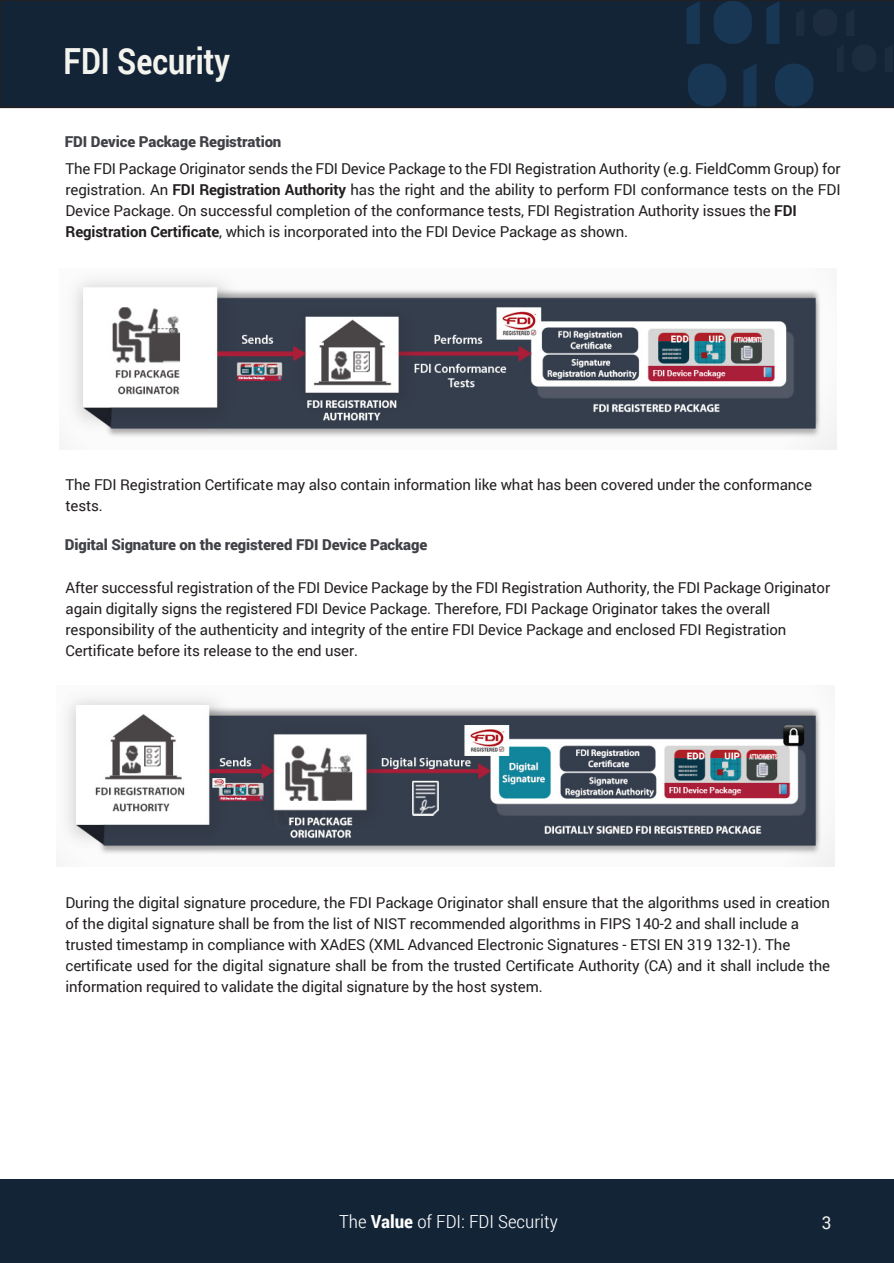
<style>
.page{position:relative;width:894px;height:1263px;background:#fff}
.page>*{position:absolute;margin:0;border:0;box-sizing:border-box;transform-origin:0 0}
.t1{font:700 36px "Roboto";color:#f4f4ef;scale:.84 1}
.t2{font:300 18px "Roboto Condensed";color:#fff;scale:1.08 1}
.t3{font:17.7px "Roboto";color:#f4f4ef}
.t4{font:15px/21px "Roboto";letter-spacing:-.01em;color:#231f20}
.t5{font:900 15px "Roboto";letter-spacing:-.01em;color:#414247}
.s1{font-weight:700}
</style>
<div class="page">
<div style="left:0;top:1180px;width:893px;height:83px;background:#142437"></div>
<div style="left:0;top:0;width:893px;height:108px;background:#142437"></div>
<img style="left:73px;top:279px;width:762px;height:171px">
<img style="left:66px;top:697px;width:768px;height:170px">
<div style="left:687px;top:64px;width:39px;height:43px;background:#173755;border-radius:19px"></div>
<div style="left:774px;top:64px;width:39px;height:43px;background:#173755;border-radius:19px"></div>
<svg style="left:743px;top:64px;width:13px;height:43px"></svg>
<svg style="left:836px;top:44px;width:7px;height:28px"></svg>
<div style="left:851px;top:44px;width:25px;height:28px;background:#1d2c3e;border-radius:12px"></div>
<svg style="left:884px;top:44px;width:8px;height:28px"></svg>
<svg style="left:845px;top:9px;width:9px;height:27px"></svg>
<div style="left:812px;top:9px;width:25px;height:27px;background:#1d2c3e;border-radius:12px"></div>
<svg style="left:795px;top:9px;width:9px;height:27px"></svg>
<svg style="left:766px;top:1px;width:13px;height:43px"></svg>
<div style="left:713px;top:1px;width:38px;height:43px;background:#173755;border-radius:19px"></div>
<svg style="left:686px;top:1px;width:13px;height:43px"></svg>
<h1 class="t1" style="left:64px;top:36px;width:199px">FDI Security</h1>
<p class="t5" style="left:65px;top:131px;width:218px">FDI Device Package Registration</p>
<p class="t4" style="left:65px;top:158px;width:776px">The FDI Package Originator sends the FDI Device Package to the FDI Registration Authority (e.g. FieldComm Group) for registration. An <span class="s1">FDI Registration Authority</span> has the right and the ability to perform FDI conformance tests on the FDI Device Package. On successful completion of the conformance tests, FDI Registration Authority issues the <span class="s1">FDI Registration Certificate</span>, which is incorporated into the FDI Device Package as shown.</p>
<p class="t4" style="left:65px;top:474px;width:747px">The FDI Registration Certificate may also contain information like what has been covered under the conformance tests.</p>
<p class="t5" style="left:65px;top:534px;width:364px">Digital Signature on the registered FDI Device Package</p>
<p class="t4" style="left:65px;top:577px;width:766px">After successful registration of the FDI Device Package by the FDI Registration Authority, the FDI Package Originator again digitally signs the registered FDI Device Package. Therefore, FDI Package Originator takes the overall responsibility of the authenticity and integrity of the entire FDI Device Package and enclosed FDI Registration Certificate before its release to the end user.</p>
<p class="t4" style="left:65px;top:891px;width:766px">During the digital signature procedure, the FDI Package Originator shall ensure that the algorithms used in creation of the digital signature shall be from the list of NIST recommended algorithms in FIPS 140-2 and shall include a trusted timestamp in compliance with XAdES (XML Advanced Electronic Signatures - ETSI EN 319 132-1). The certificate used for the digital signature shall be from the trusted Certificate Authority (CA) and it shall include the information required to validate the digital signature by the host system.</p>
<p class="t2" style="left:339px;top:1209px;width:204px">The <span class="s1">Value</span> of FDI: FDI Security</p>
<p class="t3" style="left:821px;top:1210px;width:11px">3</p>
</div>
